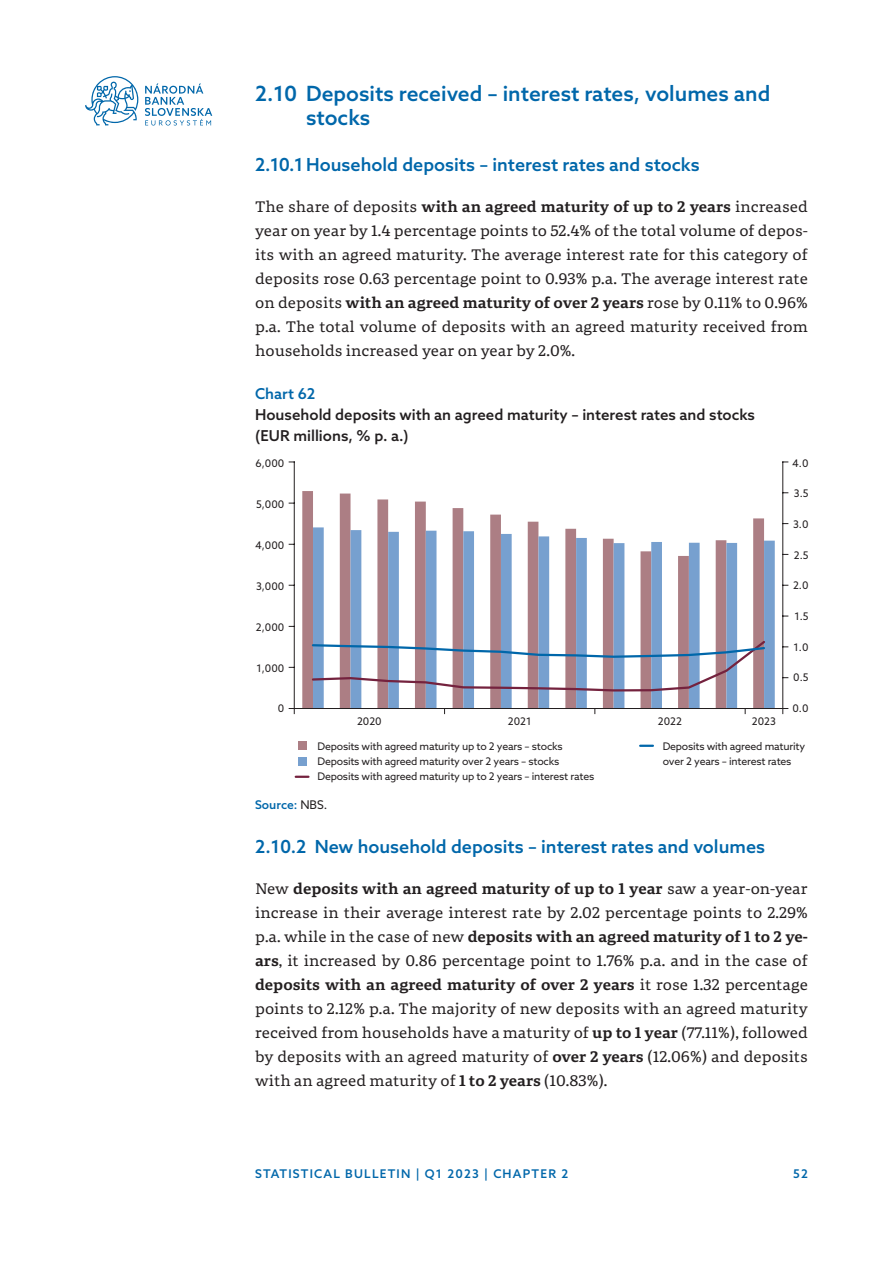
<style>
.page{position:relative;width:893px;height:1263px;background:#fff}
.page>*{position:absolute;margin:0;border:0;box-sizing:border-box;transform-origin:0 0}
.t1{font:500 21px/24px "Azo Sans";color:#0067aa}
.t2{font:500 18px "Azo Sans";color:#0067aa}
.t3{font:15px/24px "Portada Text";color:#231f20;text-align:justify}
.t4{font:15px "Portada Text Sb";color:#231f20}
.t5{font:500 15px/21px "Azo Sans";color:#231f20}
.t6{font:500 15px "Azo Sans";color:#0067aa}
.t7{font:500 12px "Azo Sans";letter-spacing:.1em;color:#0067aa}
.t8{font:10.5px/15px "Azo Sans";letter-spacing:-.02em;color:#231f20}
.s1{font-family:"Portada Text"}
.s2{font-weight:400;color:#231f20}
.s3{font-family:"Portada Text Sb"}
</style>
<div class="page">
<svg style="left:145px;top:83px;width:67px;height:43px"></svg>
<svg style="left:85px;top:76px;width:53px;height:49px"></svg>
<svg style="left:296px;top:776px;width:12px;height:2px"></svg>
<svg style="left:640px;top:745px;width:13px;height:2px"></svg>
<div style="left:298px;top:757px;width:8px;height:9px;background:#77a0cf"></div>
<div style="left:298px;top:741px;width:8px;height:9px;background:#ac7e84"></div>
<svg style="left:302px;top:491px;width:462px;height:217px"></svg>
<svg style="left:313px;top:527px;width:462px;height:181px"></svg>
<hr style="left:782px;top:462px;width:1px;height:246px;background:#231f20">
<hr style="left:294px;top:462px;width:1px;height:246px;background:#231f20">
<hr style="left:294px;top:708px;width:489px;height:1px;background:#231f20">
<svg style="left:289px;top:708px;width:6px;height:6px"></svg>
<svg style="left:782px;top:708px;width:6px;height:6px"></svg>
<svg style="left:311px;top:639px;width:456px;height:54px"></svg>
<h1 class="t1" style="left:306px;top:81px;width:466px;text-indent:-51px">2.10 Deposits received – interest rates, volumes and stocks</h1>
<p class="t2" style="left:255px;top:152px;width:446px">2.10.1Household deposits – interest rates and stocks</p>
<p class="t4" style="left:255px;top:195px;width:554px"><span class="s1">The share of deposits</span> with an agreed maturity of up to 2 years <span class="s1">increased</span></p>
<p class="t3" style="left:255px;top:218px;width:554px">year on year by 1.4 percentage points to 52.4% of the total volume of depos&shy;its with an agreed maturity. The average interest rate for this category of deposits rose 0.63 percentage point to 0.93% p.a. The average interest rate</p>
<p class="t4" style="left:255px;top:291px;width:554px"><span class="s1">on deposits</span> with an agreed maturity of over 2 years <span class="s1">rose by 0.11% to 0.96%</span></p>
<p class="t3" style="left:255px;top:314px;width:554px">p.a. The total volume of deposits with an agreed maturity received from households increased year on year by 2.0%.</p>
<p class="t6" style="left:255px;top:383px;width:62px">Chart 62</p>
<p class="t5" style="left:255px;top:404px;width:501px">Household deposits with an agreed maturity – interest rates and stocks (EU R millions, % p. a.)</p>
<p class="t8" style="left:256px;top:455px;width:30px">6,000</p>
<p class="t8" style="left:256px;top:496px;width:30px">5,000</p>
<p class="t8" style="left:255px;top:537px;width:31px">4,000</p>
<p class="t8" style="left:256px;top:578px;width:30px">3,000</p>
<p class="t8" style="left:256px;top:619px;width:30px">2,000</p>
<p class="t8" style="left:256px;top:660px;width:29px">1,000</p>
<p class="t8" style="left:278px;top:701px;width:8px">0</p>
<p class="t8" style="left:318px;top:739px;width:278px">Deposits with agreed maturity up to 2 years – stocks<br>Deposits with agreed maturity over 2 years – stocks<br>Deposits with agreed maturity up to 2 years – interest rates</p>
<p class="t8" style="left:663px;top:739px;width:144px">Deposits with agreed maturity over 2 years – interest rates</p>
<p class="t8" style="left:792px;top:455px;width:18px">4.0</p>
<p class="t8" style="left:794px;top:486px;width:16px">3.5</p>
<p class="t8" style="left:793px;top:517px;width:17px">3.0</p>
<p class="t8" style="left:794px;top:547px;width:16px">2.5</p>
<p class="t8" style="left:793px;top:578px;width:17px">2.0</p>
<p class="t8" style="left:794px;top:609px;width:16px">1.5</p>
<p class="t8" style="left:793px;top:639px;width:16px">1.0</p>
<p class="t8" style="left:793px;top:670px;width:17px">0.5</p>
<p class="t8" style="left:792px;top:701px;width:18px">0.0</p>
<p class="t8" style="left:357px;top:713px;width:26px">2020</p>
<p class="t8" style="left:508px;top:713px;width:25px">2021</p>
<p class="t8" style="left:658px;top:713px;width:26px">2022</p>
<p class="t8" style="left:752px;top:713px;width:26px">2023</p>
<p class="t7" style="left:255px;top:797px;width:74px">Source: <span class="s2">NBS.</span></p>
<p class="t2" style="left:255px;top:834px;width:511px">2.10.2 New household deposits – interest rates and volumes</p>
<p class="t4" style="left:255px;top:877px;width:554px"><span class="s1">New</span> deposits with an agreed maturity of up to 1 year <span class="s1">saw a year-on-year</span></p>
<p class="t3" style="left:255px;top:900px;width:554px">increase in their average interest rate by 2.02 percentage points to 2.29%</p>
<p class="t4" style="left:255px;top:925px;width:554px"><span class="s1">p.a. while in the case of new</span> deposits with an agreed maturity of 1 to 2 ye-</p>
<p class="t3" style="left:255px;top:948px;width:554px"><span class="s3">ars</span>, it increased by 0.86 percentage point to 1.76% p.a. and in the case of</p>
<p class="t4" style="left:255px;top:973px;width:554px">deposits with an agreed maturity of over 2 years <span class="s1">it rose 1.32 percentage</span></p>
<p class="t3" style="left:255px;top:996px;width:554px">points to 2.12% p.a. The majority of new deposits with an agreed maturity received from households have a maturity of <span class="s3">up to 1 year</span> (77.11%), followed by deposits with an agreed maturity of <span class="s3">over 2 years</span> (12.06%) and deposits with an agreed maturity of <span class="s3">1 to 2 years</span> (10.83%).</p>
<p class="t7" style="left:255px;top:1166px;width:315px">StatiStical Bulletin | Q1 2023 | CHAPTER 2</p>
<p class="t7" style="left:793px;top:1166px;width:16px">52</p>
</div>
